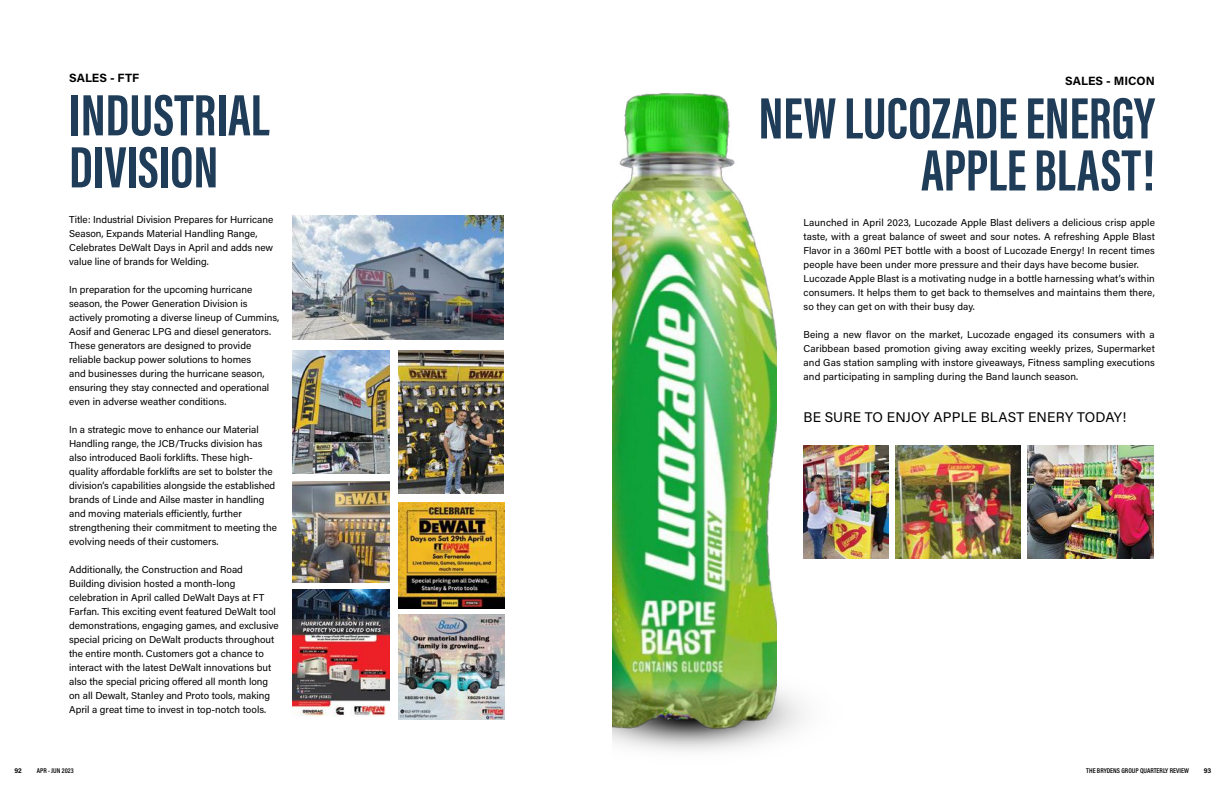
<style>
.page{position:relative;width:1224px;height:792px;background:#fff}
.page>*{position:absolute;margin:0;border:0;box-sizing:border-box;transform-origin:0 0}
.t1{font:60px/52px "Acumin Variable Concept";letter-spacing:-.25em;color:#1f3c58}
.t2{font:14px "Acumin Variable Concept";letter-spacing:.025em;color:#000}
.t3{font:12px "Acumin Variable Concept";letter-spacing:.045em;color:#000}
.t4{font:10px/14px "Acumin Variable Concept";letter-spacing:.025em;color:#000}
.t5{font:7px "Acumin Variable Concept";letter-spacing:-.145em;color:#000}
.t6{font:7px "Acumin Variable Concept";letter-spacing:-.095em;color:#000}
</style>
<div class="page">
<img style="left:293px;top:215px;width:211px;height:125px">
<img style="left:398px;top:350px;width:106px;height:144px">
<img style="left:293px;top:350px;width:96px;height:124px">
<img style="left:293px;top:482px;width:96px;height:101px">
<img style="left:293px;top:590px;width:96px;height:127px">
<img style="left:398px;top:614px;width:106px;height:106px">
<img style="left:398px;top:503px;width:106px;height:105px">
<img style="left:629px;top:615px;width:175px;height:136px">
<img style="left:612px;top:93px;width:164px;height:652px">
<img style="left:1028px;top:445px;width:125px;height:113px">
<img style="left:895px;top:445px;width:126px;height:113px">
<img style="left:804px;top:445px;width:84px;height:113px">
<p class="t3" style="left:69px;top:69px;width:71px">SALES - FTF</p>
<h1 class="t1" style="left:69px;top:86px;width:216px">I NDUSTRIAL<br>DIVISION</h1>
<p class="t4" style="left:69px;top:212px;width:205px">Title: Industrial Division Prepares for Hurricane Season, Expands Material Handling Range, Celebrates DeWalt Days in April and adds new value line of brands for Welding.</p>
<p class="t4" style="left:69px;top:282px;width:211px">In preparation for the upcoming hurricane season, the Power Generation Division is actively promoting a diverse lineup of Cummins, Aosif and Generac LPG and diesel generators.<br>These generators are designed to provide reliable backup power solutions to homes<br>and businesses during the hurricane season, ensuring they stay connected and operational even in adverse weather conditions.</p>
<p class="t4" style="left:69px;top:422px;width:209px">In a strategic move to enhance our Material Handling range, the JCB/Trucks division has also introduced Baoli forklifts. These high&shy;quality affordable forklifts are set to bolster the division’s capabilities alongside the established brands of Linde and Ailse master in handling and moving materials efficiently, further strengthening their commitment to meeting the evolving needs of their customers.</p>
<p class="t4" style="left:69px;top:562px;width:211px">Additionally, the Construction and Road Building division hosted a month-long celebration in April called DeWalt Days at FT Farfan. This exciting event featured DeWalt tool demonstrations, engaging games, and exclusive special pricing on DeWalt products throughout the entire month. Customers got a chance to interact with the latest DeWalt innovations but also the special pricing offered all month long on all Dewalt, Stanley and Proto tools, making April a great time to invest in top-notch tools.</p>
<p class="t3" style="left:1065px;top:72px;width:91px">SALES - MICON</p>
<h1 class="t1" style="left:759px;top:89px;width:411px;text-align:right">NEWLUCOZADEENERGY<br>APPLEBLAST!</h1>
<p class="t4" style="left:804px;top:215px;width:353px">Launched in April 2023, Lucozade Apple Blast delivers a delicious crisp apple taste, with a great balance of sweet and sour notes. A refreshing Apple Blast Flavor in a 360ml PET bottle with a boost of Lucozade Energy! In recent times people have been under more pressure and their days have become busier.<br>Lucozade Apple Blast is a motivating nudge in a bottle harnessing what’s within consumers. It helps them to get back to themselves and maintains them there, so they can get on with their busy day.</p>
<p class="t4" style="left:804px;top:327px;width:353px;text-align:justify">Being a new flavor on the market, Lucozade engaged its consumers with a Caribbean based promotion giving away exciting weekly prizes, Supermarket and Gas station sampling with instore giveaways, Fitness sampling executions and participating in sampling during the Band launch season.</p>
<h2 class="t2" style="left:804px;top:407px;width:324px">BE SURE TO ENJOY APPLE BLAST ENERY TODAY!</h2>
<p class="t5" style="left:15px;top:766px;width:9px">92</p>
<p class="t6" style="left:37px;top:766px;width:39px">APR - JUN 2023</p>
<p class="t5" style="left:1086px;top:766px;width:106px">THE BRYDENS GROUP QUARTERLY REVIEW</p>
<p class="t5" style="left:1204px;top:766px;width:9px">93</p>
</div>
